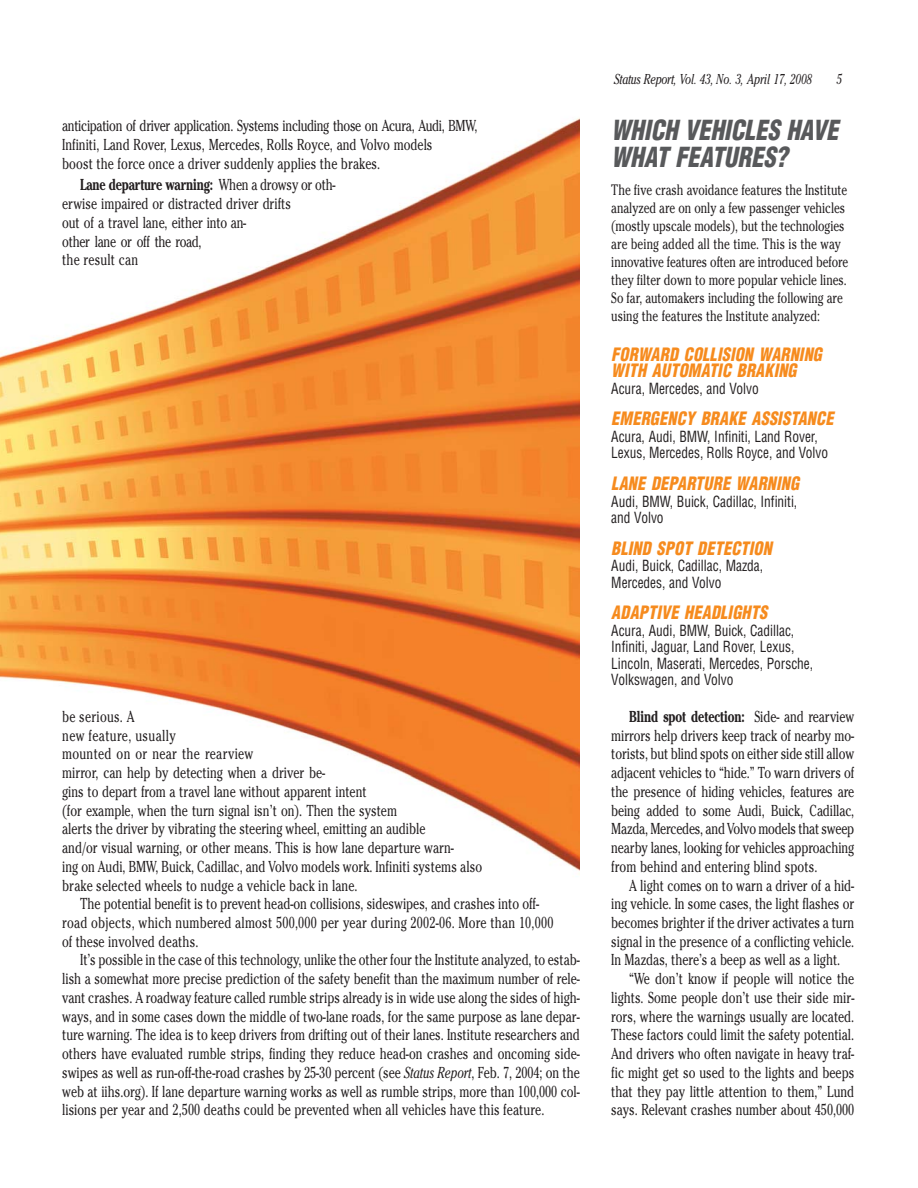
<style>
.page{position:relative;width:918px;height:1188px;background:#fff}
.page>*{position:absolute;margin:0;border:0;box-sizing:border-box;transform-origin:0 0}
.t1{font:italic 900 condensed 27px/27px "Helvetica";letter-spacing:.005em;color:#58595b;scale:.9 1}
.t2{font:italic 900 condensed 18px/16.5px "Helvetica";letter-spacing:.015em;color:#f68b1e;scale:.9 1}
.t3{font:15.75px/18.8px "Cheltenham";color:#231f20;scale:.74 1}
.t4{font:15px/18px "Cheltenham";color:#231f20;scale:.74 1}
.t5{font:condensed 15px/16.5px "Helvetica";color:#231f20;scale:.89 1}
.t6{font:italic 14.25px "Cheltenham";color:#231f20;scale:.75 1}
.s1{font-weight:700}
.s2{font-style:italic}
</style>
<div class="page">
<svg style="left:0;top:118px;width:580px;height:757px"></svg>
<p class="t3" style="left:62px;top:118px;width:563px">anticipation of driver application. Systems including those on Acura, Audi, BMW,<br>Infiniti, Land Rover, Lexus, Mercedes, Rolls Royce, and Volvo models<br>boost the force once a driver suddenly applies the brakes.</p>
<p class="t3" style="left:62px;top:177px;width:371px;text-indent:18px"><span class="s1">Lane departure warning:</span> When a drowsy or oth&shy;erwise impaired or distracted driver drifts<br>out of a travel lane, either into an-<br>other lane or off the road,<br>the result can</p>
<p class="t3" style="left:62px;top:709px;width:569px">be serious. A<br>new feature, usually<br>mounted on or near the rearview<br>mirror, can help by detecting when a driver be-<br>gins to depart from a travel lane without apparent intent<br>(for example, when the turn signal isn’t on). Then the system<br>alerts the driver by vibrating the steering wheel, emitting an audible<br>and/or visual warning, or other means. This is how lane departure warn-<br>ing on Audi, BMW, Buick, Cadillac, and Volvo models work. Infiniti systems also brake selected wheels to nudge a vehicle back in lane.</p>
<p class="t3" style="left:62px;top:896px;width:665px;text-indent:18px">The potential benefit is to prevent head-on collisions, sideswipes, and crashes into off&shy;road objects, which numbered almost 500,000 per year during 2002-06. More than 10,000 of these involved deaths.</p>
<p class="t3" style="left:62px;top:952px;width:701px;text-align:justify;text-indent:18px">It’s possible in the case of this technology, unlike the other four the Institute analyzed, to estab&shy;lish a somewhat more precise prediction of the safety benefit than the maximum number of rele&shy;vant crashes. A roadway feature called rumble strips already is in wide use along the sides of high&shy;ways, and in some cases down the middle of two-lane roads, for the same purpose as lane depar&shy;ture warning. The idea is to keep drivers from drifting out of their lanes. Institute researchers and others have evaluated rumble strips, finding they reduce head-on crashes and oncoming side&shy;swipes as well as run-off-the-road crashes by 25-30 percent (see <span class="s2">Status Report</span>, Feb. 7, 2004; on the web at iihs.org). If lane departure warning works as well as rumble strips, more than 100,000 col&shy;lisions per year and 2,500 deaths could be prevented when all vehicles have this feature.</p>
<p class="t6" style="left:614px;top:74px;width:265px">Status Report, Vol. 43, No. 3, April 17, 2008</p>
<p class="t6" style="left:837px;top:74px;width:9px">5</p>
<h1 class="t1" style="left:611px;top:119px;width:259px">WHICH VEHICLES HAVE<br>WHAT FEATURES?</h1>
<p class="t4" style="left:611px;top:182px;width:322px">The five crash avoidance features the Institute analyzed are on only a few passenger vehicles (mostly upscale models), but the technologies are being added all the time. This is the way innovative features often are introduced before they filter down to more popular vehicle lines.<br>So far, automakers including the following are using the features the Institute analyzed:</p>
<p class="t2" style="left:611px;top:347px;width:239px">FORWARD COLLISION WARNING<br>WITH AUTOMATIC BRAKING</p>
<p class="t5" style="left:611px;top:381px;width:167px">Acura, Mercedes, and Volvo</p>
<p class="t2" style="left:611px;top:412px;width:252px">EMERGENCY BRAKE ASSISTANCE</p>
<p class="t5" style="left:611px;top:429px;width:245px">Acura, Audi, BMW, Infiniti, Land Rover,<br>Lexus, Mercedes, Rolls Royce, and Volvo</p>
<p class="t2" style="left:611px;top:477px;width:214px">LANE DEPARTURE WARNING</p>
<p class="t5" style="left:611px;top:494px;width:211px">Audi, BMW, Buick, Cadillac, Infiniti, and Volvo</p>
<p class="t2" style="left:611px;top:541px;width:184px">BLIND SPOT DETECTION</p>
<p class="t5" style="left:611px;top:559px;width:172px">Audi, Buick, Cadillac, Mazda,<br>Mercedes, and Volvo</p>
<p class="t2" style="left:611px;top:606px;width:178px">ADAPTIVE HEADLIGHTS</p>
<p class="t5" style="left:611px;top:623px;width:228px">Acura, Audi, BMW, Buick, Cadillac, Infiniti, Jaguar, Land Rover, Lexus, Lincoln, Maserati, Mercedes, Porsche, Volkswagen, and Volvo</p>
<p class="t3" style="left:611px;top:709px;width:330px;text-align:justify;text-indent:18px"><span class="s1">Blind spot detection:</span> Side- and rearview mirrors help drivers keep track of nearby mo&shy;torists, but blind spots on either side still allow adjacent vehicles to “hide.” To warn drivers of the presence of hiding vehicles, features are being added to some Audi, Buick, Cadillac, Mazda, Mercedes, and Volvo models that sweep nearby lanes, looking for vehicles approaching from behind and entering blind spots.</p>
<p class="t3" style="left:629px;top:877px;width:306px">A light comes on to warn a driver of a hid-</p>
<p class="t3" style="left:611px;top:896px;width:330px">ing vehicle. In some cases, the light flashes or</p>
<p class="t3" style="left:611px;top:915px;width:330px">becomes brighter if the driver activates a turn</p>
<p class="t3" style="left:611px;top:933px;width:330px">signal in the presence of a conflicting vehicle.</p>
<p class="t3" style="left:611px;top:952px;width:311px">In Mazdas, there’s a beep as well as a light.</p>
<p class="t3" style="left:629px;top:971px;width:306px">“We don’t know if people will notice the</p>
<p class="t3" style="left:611px;top:990px;width:330px">lights. Some people don’t use their side mir-</p>
<p class="t3" style="left:611px;top:1008px;width:330px">rors, where the warnings usually are located.</p>
<p class="t3" style="left:611px;top:1027px;width:330px">These factors could limit the safety potential.</p>
<p class="t3" style="left:611px;top:1046px;width:330px">And drivers who often navigate in heavy traf-</p>
<p class="t3" style="left:611px;top:1065px;width:330px">fic might get so used to the lights and beeps</p>
<p class="t3" style="left:611px;top:1083px;width:330px">that they pay little attention to them,” Lund</p>
<p class="t3" style="left:611px;top:1102px;width:330px">says. Relevant crashes number about 450,000</p>
</div>
